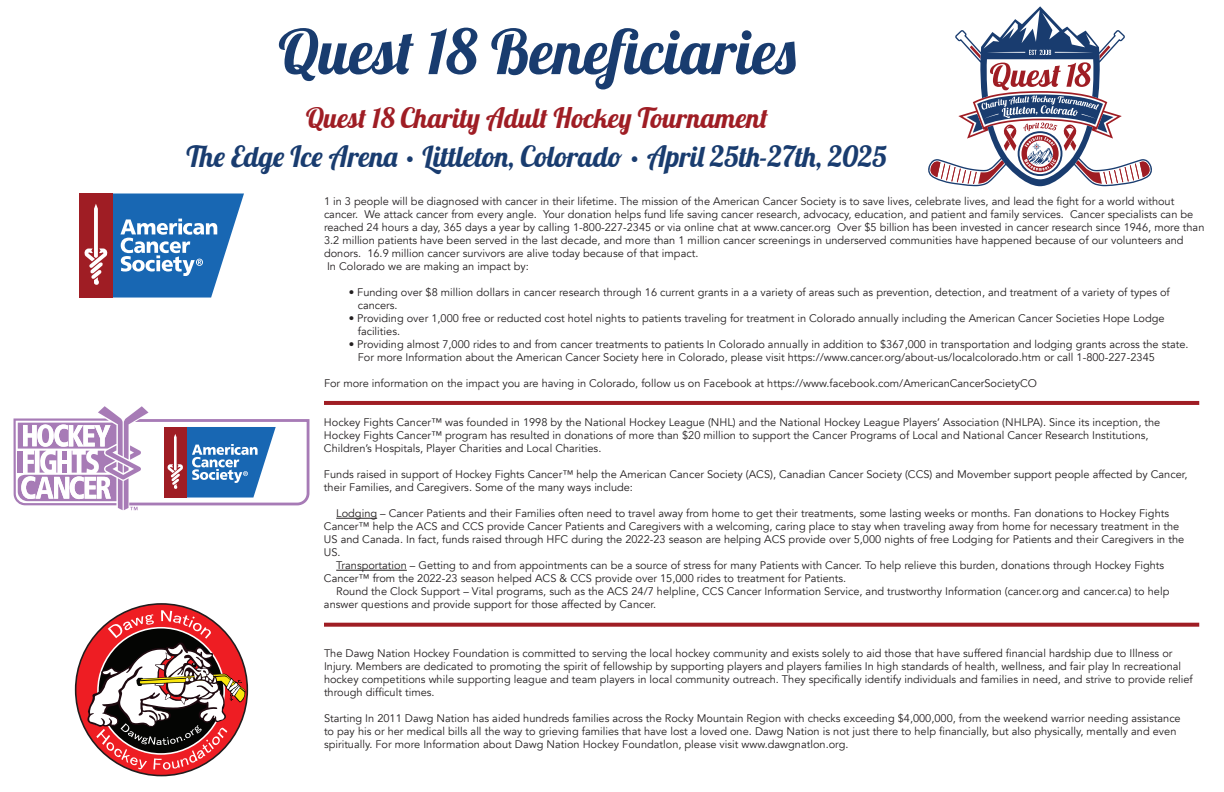
<style>
.page{position:relative;width:1224px;height:792px;background:#fff}
.page>*{position:absolute;margin:0;border:0;box-sizing:border-box;transform-origin:0 0}
.t1{font:61.45px "Lobster";color:#193c6f}
.t2{font:28.65px "Lobster";color:#193c6f}
.t3{font:27.45px "Lobster";color:#9f1d24}
.t4{font:11px/13px "Avenir";color:#231f20}
</style>
<div class="page">
<hr style="left:324px;top:401px;width:875px;height:4px;background:#9f1d24">
<svg style="left:324px;top:623px;width:875px;height:4px;background:#a62e34"></svg>
<div style="left:79px;top:194px;width:33px;height:104px;background:#9f1d24"></div>
<svg style="left:84px;top:194px;width:160px;height:104px"></svg>
<hr style="left:336px;top:518px;width:41px;height:1px;background:#231f20">
<hr style="left:336px;top:570px;width:71px;height:1px;background:#231f20">
<svg style="left:13px;top:406px;width:297px;height:105px"></svg>
<svg style="left:75px;top:603px;width:173px;height:173px"></svg>
<svg style="left:928px;top:6px;width:224px;height:180px"></svg>
<h1 class="t1" style="left:278px;top:13px;width:521px">Quest 18 Beneficiaries</h1>
<h3 class="t3" style="left:306px;top:100px;width:464px">Quest 18 Charity Adult Hockey Tournament</h3>
<h2 class="t2" style="left:187px;top:138px;width:702px">The Edge Ice Arena • Littleton, Colorado • April 25th-27th, 2025</h2>
<p class="t4" style="left:324px;top:194px;width:882px">1 in 3 people will be diagnosed with cancer in their lifetime. The mission of the American Cancer Society is to save lives, celebrate lives, and lead the fight for a world without cancer. We attack cancer from every angle. Your donation helps fund life saving cancer research, advocacy, education, and patient and family services. Cancer specialists can be reached 24 hours a day, 365 days a year by calling 1-800-227-2345 or via online chat at www.cancer.org Over $5 billion has been invested in cancer research since 1946, more than 3.2 million patients have been served in the last decade, and more than 1 million cancer screenings in underserved communities have happened because of our volunteers and donors. 16.9 million cancer survivors are alive today because of that impact.<br>In Colorado we are making an impact by:</p>
<p class="t4" style="left:358px;top:285px;width:814px;text-indent:-9px">• Funding over $8 million dollars in cancer research through 16 current grants in a a variety of areas such as prevention, detection, and treatment of a variety of types of cancers.</p>
<p class="t4" style="left:358px;top:311px;width:808px;text-indent:-9px">• Providing over 1,000 free or reducted cost hotel nights to patients traveling for treatment in Colorado annually including the American Cancer Societies Hope Lodge facilities.</p>
<p class="t4" style="left:358px;top:337px;width:832px;text-indent:-9px">• Providing almost 7,000 rides to and from cancer treatments to patients In Colorado annually in addition to $367,000 in transportation and lodging grants across the state.<br>For more Information about the American Cancer Society here in Colorado, please visit https://www.cancer.org/about-us/localcolorado.htm or call 1-800-227-2345</p>
<p class="t4" style="left:324px;top:376px;width:715px">For more information on the impact you are having in Colorado, follow us on Facebook at https://www.facebook.com/AmericanCancerSocietyCO</p>
<p class="t4" style="left:324px;top:416px;width:838px">Hockey Fights Cancer™ was founded in 1998 by the National Hockey League (NHL) and the National Hockey League Players’ Association (NHLPA). Since its inception, the<br>Hockey Fights Cancer™ program has resulted in donations of more than $20 million to support the Cancer Programs of Local and National Cancer Research Institutions,<br>Children’s Hospitals, Player Charities and Local Charities.</p>
<p class="t4" style="left:324px;top:468px;width:865px">Funds raised in support of Hockey Fights Cancer™ help the American Cancer Society (ACS), Canadian Cancer Society (CCS) and Movember support people affected by Cancer, their Families, and Caregivers. Some of the many ways include:</p>
<p class="t4" style="left:336px;top:507px;width:834px">Lodging – Cancer Patients and their Families often need to travel away from home to get their treatments, some lasting weeks or months. Fan donations to Hockey Fights</p>
<p class="t4" style="left:324px;top:520px;width:857px">Cancer™ help the ACS and CCS provide Cancer Patients and Caregivers with a welcoming, caring place to stay when traveling away from home for necessary treatment in the</p>
<p class="t4" style="left:324px;top:533px;width:862px">US and Canada. In fact, funds raised through HFC during the 2022-23 season are helping ACS provide over 5,000 nights of free Lodging for Patients and their Caregivers in the</p>
<p class="t4" style="left:324px;top:546px;width:18px">US.</p>
<p class="t4" style="left:336px;top:559px;width:830px">Transportation – Getting to and from appointments can be a source of stress for many Patients with Cancer. To help relieve this burden, donations through Hockey Fights</p>
<p class="t4" style="left:324px;top:572px;width:524px">Cancer™ from the 2022-23 season helped ACS &amp; CCS provide over 15,000 rides to treatment for Patients.</p>
<p class="t4" style="left:336px;top:585px;width:835px">Round the Clock Support – Vital programs, such as the ACS 24/7 helpline, CCS Cancer Information Service, and trustworthy Information (cancer.org and cancer.ca) to help</p>
<p class="t4" style="left:324px;top:598px;width:334px">answer questions and provide support for those affected by Cancer.</p>
<p class="t4" style="left:324px;top:647px;width:870px">The Dawg Nation Hockey Foundation is committed to serving the local hockey community and exists solely to aid those that have suffered financial hardship due to Illness or Injury. Members are dedicated to promoting the spirit of fellowship by supporting players and players families In high standards of health, wellness, and fair play In recreational hockey competitions while supporting league and team players in local community outreach. They specifically identify individuals and families in need, and strive to provide relief through difficult times.</p>
<p class="t4" style="left:324px;top:712px;width:858px">Starting In 2011 Dawg Nation has aided hundreds families across the Rocky Mountain Region with checks exceeding $4,000,000, from the weekend warrior needing assistance to pay his or her medical bills all the way to grieving families that have lost a loved one. Dawg Nation is not just there to help financially, but also physically, mentally and even spiritually. For more Information about Dawg Nation Hockey Foundatlon, please visit www.dawgnatlon.org.</p>
</div>
